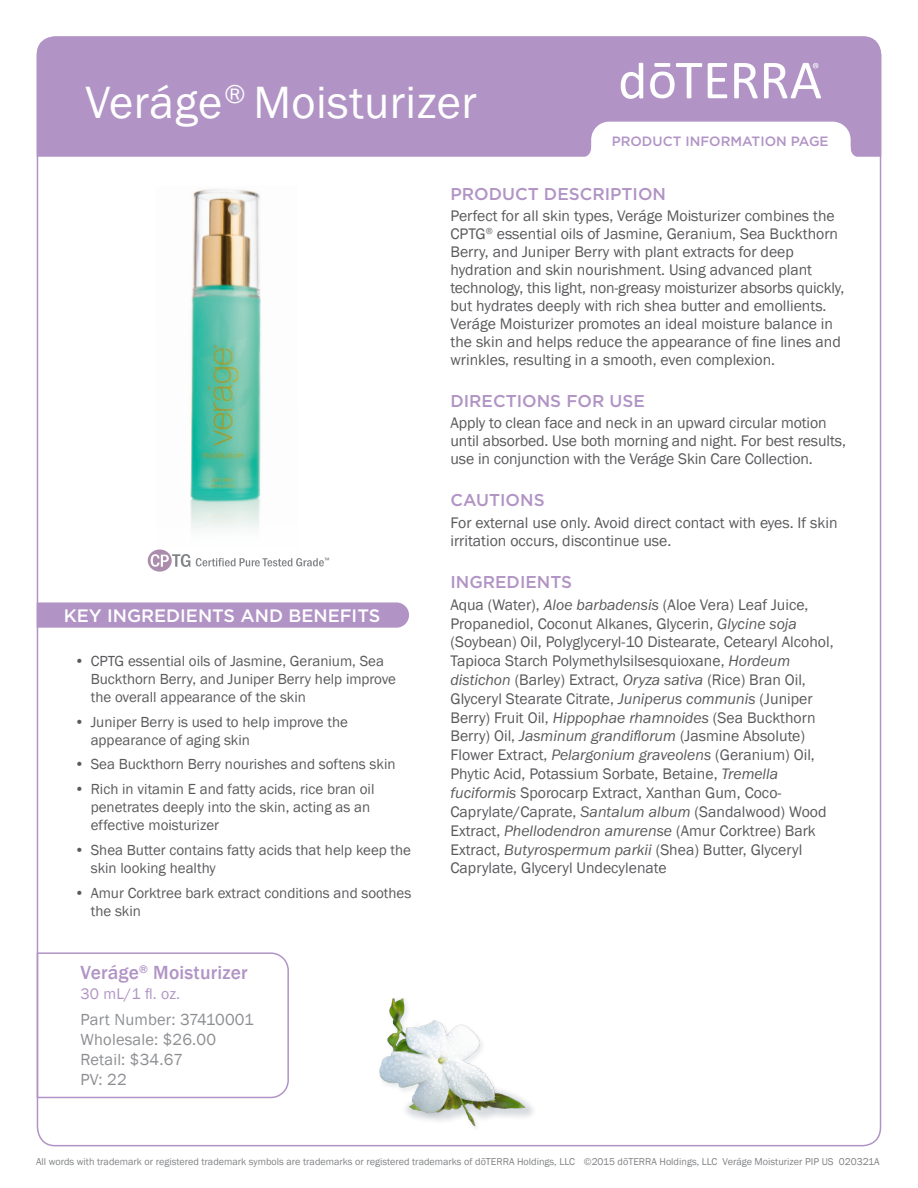
<style>
.page{position:relative;width:918px;height:1188px;background:#fff}
.page>*{position:absolute;margin:0;border:0;box-sizing:border-box;transform-origin:0 0}
.Main_H1{font:46.5px "Franklin Gothic";letter-spacing:.01em;color:#fff}
.Tag_H1{font:500 19.5px "Franklin Gothic";letter-spacing:.01em;color:#b194c5}
.t1{font:500 18px "Gotham";color:#fff}
.Purple_Headers{font:500 17.1px "Gotham";color:#b194c5}
.Tag_details{font:16.5px "Franklin Gothic";letter-spacing:.01em;color:#8d8f92}
.Body{font:15.75px/18.8px "Franklin Gothic";color:#5a5a5d}
.Tag_H2{font:15.75px "Franklin Gothic";color:#b194c5}
.t2{font:15px/18px "Franklin Gothic";color:#5a5a5d}
.t3{font:500 13.5px "Gotham";color:#b194c5}
.t4{font:10.2px "Franklin Gothic";color:#808285}
.s1{font-family:"Franklin Gothic URW Boo Ita"}
</style>
<div class="page">
<div style="left:37px;top:36px;width:844px;height:121px;background:#b194c5"></div>
<svg style="left:734px;top:63px;width:24px;height:35px"></svg>
<svg style="left:708px;top:63px;width:19px;height:35px"></svg>
<svg style="left:650px;top:63px;width:52px;height:35px"></svg>
<svg style="left:621px;top:63px;width:22px;height:36px"></svg>
<svg style="left:764px;top:63px;width:57px;height:35px"></svg>
<svg style="left:581px;top:122px;width:280px;height:35px"></svg>
<svg style="left:148px;top:549px;width:42px;height:23px"></svg>
<svg style="left:196px;top:558px;width:133px;height:8px"></svg>
<img style="left:190px;top:189px;width:71px;height:341px">
<svg style="left:37px;top:602px;width:372px;height:26px;background:#b397c7"></svg>
<svg style="left:36px;top:952px;width:253px;height:147px"></svg>
<img style="left:379px;top:998px;width:154px;height:130px">
<p class="Main_H1" style="left:85px;top:74px;width:393px">Veráge<sup>®</sup> Moisturizer</p>
<p class="t3" style="left:612px;top:132px;width:218px">PRODUCT INFORMATION PAGE</p>
<p class="t1" style="left:64px;top:604px;width:318px">KEY INGREDIENTS AND BENEFITS</p>
<p class="t2" style="left:91px;top:652px;width:307px;text-indent:-16px">• CPTG essential oils of Jasmine, Geranium, Sea<br>Buckthorn Berry, and Juniper Berry help improve the overall appearance of the skin</p>
<p class="t2" style="left:91px;top:713px;width:259px;text-indent:-16px">• Juniper Berry is used to help improve the appearance of aging skin</p>
<p class="t2" style="left:75px;top:756px;width:323px">• Sea Buckthorn Berry nourishes and softens skin</p>
<p class="t2" style="left:91px;top:781px;width:285px;text-indent:-16px">• Rich in vitamin E and fatty acids, rice bran oil penetrates deeply into the skin, acting as an effective moisturizer</p>
<p class="t2" style="left:91px;top:841px;width:322px;text-indent:-16px">• Shea Butter contains fatty acids that help keep the skin looking healthy</p>
<p class="t2" style="left:91px;top:884px;width:322px;text-indent:-16px">• Amur Corktree bark extract conditions and soothes the skin</p>
<p class="Tag_H1" style="left:81px;top:961px;width:169px">Veráge<sup>®</sup> Moisturizer</p>
<p class="Tag_H2" style="left:81px;top:984px;width:101px">30 mL/1 fl. oz.</p>
<p class="Tag_details" style="left:81px;top:1010px;width:175px">Part Number: 37410001</p>
<p class="Tag_details" style="left:81px;top:1030px;width:137px">Wholesale: $26.00</p>
<p class="Tag_details" style="left:81px;top:1049px;width:104px">Retail: $34.67</p>
<p class="Tag_details" style="left:81px;top:1069px;width:48px">PV: 22</p>
<p class="Purple_Headers" style="left:451px;top:182px;width:217px">PRODUCT DESCRIPTION</p>
<p class="Body" style="left:451px;top:207px;width:396px;line-height:18px">Perfect for all skin types, Veráge Moisturizer combines the CPTG<sup>®</sup> essential oils of Jasmine, Geranium, Sea Buckthorn Berry, and Juniper Berry with plant extracts for deep hydration and skin nourishment. Using advanced plant technology, this light, non-greasy moisturizer absorbs quickly, but hydrates deeply with rich shea butter and emollients.<br>Veráge Moisturizer promotes an ideal moisture balance in the skin and helps reduce the appearance of fine lines and wrinkles, resulting in a smooth, even complexion.</p>
<p class="Purple_Headers" style="left:451px;top:390px;width:196px">DIRECTIONS FOR USE</p>
<p class="Body" style="left:451px;top:414px;width:397px;line-height:18px">Apply to clean face and neck in an upward circular motion until absorbed. Use both morning and night. For best results, use in conjunction with the Veráge Skin Care Collection.</p>
<p class="Purple_Headers" style="left:451px;top:489px;width:96px">CAUTIONS</p>
<p class="Body" style="left:451px;top:514px;width:389px;line-height:18px">For external use only. Avoid direct contact with eyes. If skin irritation occurs, discontinue use.</p>
<p class="Purple_Headers" style="left:451px;top:571px;width:123px">INGREDIENTS</p>
<p class="Body" style="left:451px;top:596px;width:385px">Aqua (Water), <span class="s1">Aloe barbadensis</span> (Aloe Vera) Leaf Juice, Propanediol, Coconut Alkanes, Glycerin, <span class="s1">Glycine soja </span>(Soybean) Oil, Polyglyceryl-10 Distearate, Cetearyl Alcohol, Tapioca Starch Polymethylsilsesquioxane, <span class="s1">Hordeum distichon</span> (Barley) Extract, <span class="s1">Oryza sativa</span> (Rice) Bran Oil, Glyceryl Stearate Citrate, <span class="s1">Juniperus communis</span> (Juniper Berry) Fruit Oil, <span class="s1">Hippophae rhamnoides</span> (Sea Buckthorn Berry) Oil, <span class="s1">Jasminum grandiflorum</span> (Jasmine Absolute)<br>Flower Extract, <span class="s1">Pelargonium graveolens</span> (Geranium) Oil, Phytic Acid, Potassium Sorbate, Betaine, <span class="s1">Tremella fuciformis</span> Sporocarp Extract, Xanthan Gum, Coco-Caprylate/Caprate, <span class="s1">Santalum album</span> (Sandalwood) Wood Extract, <span class="s1">Phellodendron amurense</span> (Amur Corktree) Bark Extract, <span class="s1">Butyrospermum parkii</span> (Shea) Butter, Glyceryl Caprylate, Glyceryl Undecylenate</p>
<p class="t4" style="left:36px;top:1155px;width:845px">All words with trademark or registered trademark symbols are trademarks or registered trademarks of dōTERRA Holdings, LLC ©2015 dōTERRA Holdings, LLC Veráge Moisturizer PIP US 020321A</p>
</div>
